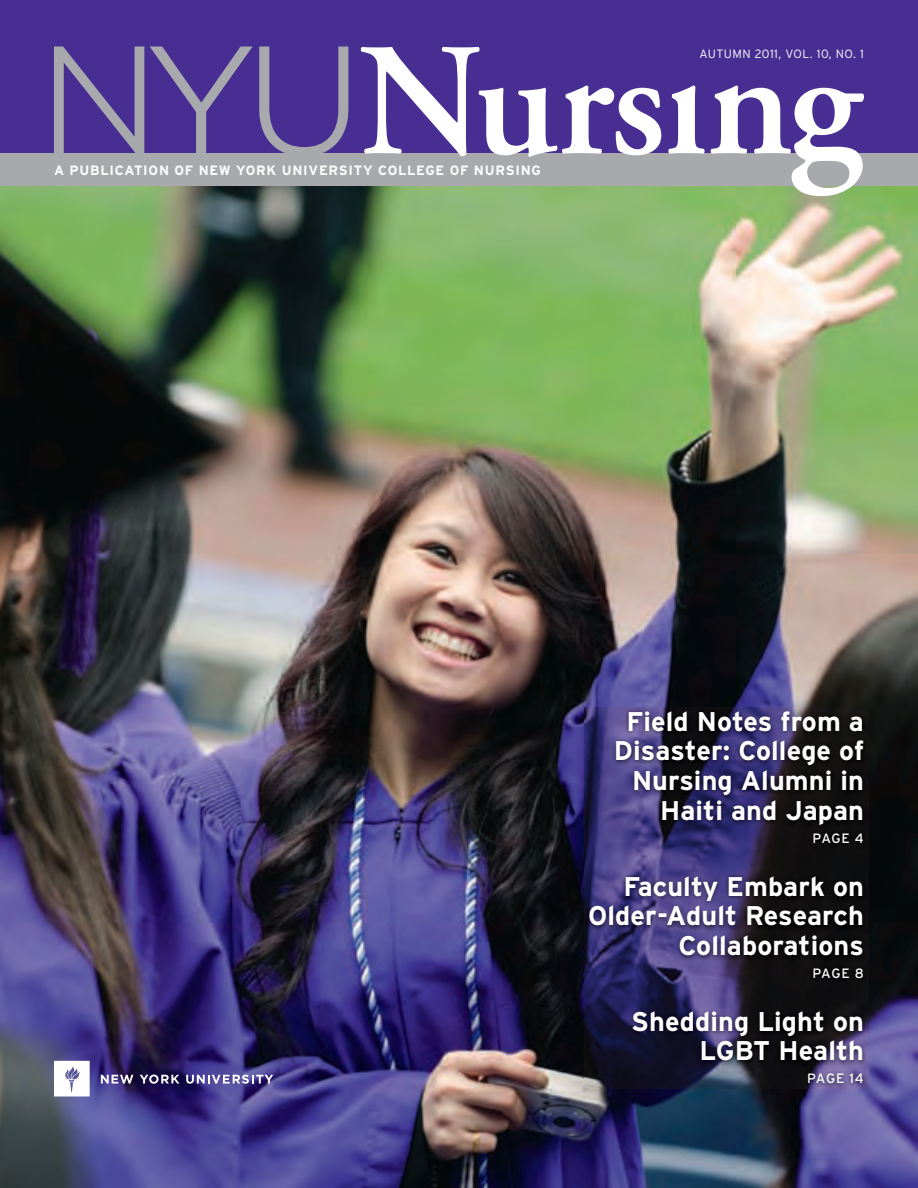
<style>
.page{position:relative;width:918px;height:1188px;background:#fff}
.page>*{position:absolute;margin:0;border:0;box-sizing:border-box;transform-origin:0 0}
.t1{font:700 27px/30px "Interstate";letter-spacing:.005em;color:#fff;text-align:right}
.t2{font:700 13.5px "Interstate";letter-spacing:.055em;color:#fff}
.t3{font:13.5px "Interstate";letter-spacing:.04em;color:#fff}
.t4{font:300 12px "Interstate";letter-spacing:.04em;color:#fff}
</style>
<div class="page">
<img style="left:0;top:185px;width:918px;height:1003px">
<div style="left:0;top:153px;width:918px;height:32px;background:#a8a9ad"></div>
<div style="left:0;top:0;width:918px;height:153px;background:#482e92"></div>
<img style="left:585px;top:707px;width:283px;height:382px">
<svg style="left:101px;top:1075px;width:32px;height:9px"></svg>
<svg style="left:140px;top:1075px;width:39px;height:9px"></svg>
<svg style="left:186px;top:1075px;width:87px;height:9px"></svg>
<svg style="left:54px;top:1061px;width:36px;height:35px"></svg>
<svg style="left:54px;top:46px;width:90px;height:107px"></svg>
<svg style="left:150px;top:46px;width:103px;height:107px"></svg>
<svg style="left:259px;top:46px;width:89px;height:107px"></svg>
<svg style="left:360px;top:47px;width:301px;height:110px"></svg>
<svg style="left:668px;top:86px;width:196px;height:110px"></svg>
<p class="t2" style="left:54px;top:163px;width:489px">A PUBLICATION OF NEW YORK UNIVERSITY COLLEGE OF NURSING</p>
<p class="t4" style="left:699px;top:47px;width:166px">AUTUMN 2011, VOL. 10, NO. 1</p>
<p class="t1" style="left:614px;top:706px;width:252px">Field Notes from a<br>Disaster: College of<br>Nursing Alumni in<br>Haiti and Japan</p>
<p class="t3" style="left:813px;top:831px;width:53px">PAGE 4</p>
<p class="t1" style="left:588px;top:871px;width:277px">Faculty Embark on<br>Older-Adult Research<br>Collaborations</p>
<p class="t3" style="left:813px;top:966px;width:53px">PAGE 8</p>
<p class="t1" style="left:631px;top:1006px;width:234px">Shedding Light on<br>LGBT Health</p>
<p class="t3" style="left:807px;top:1071px;width:58px">PAGE 14</p>
</div>
